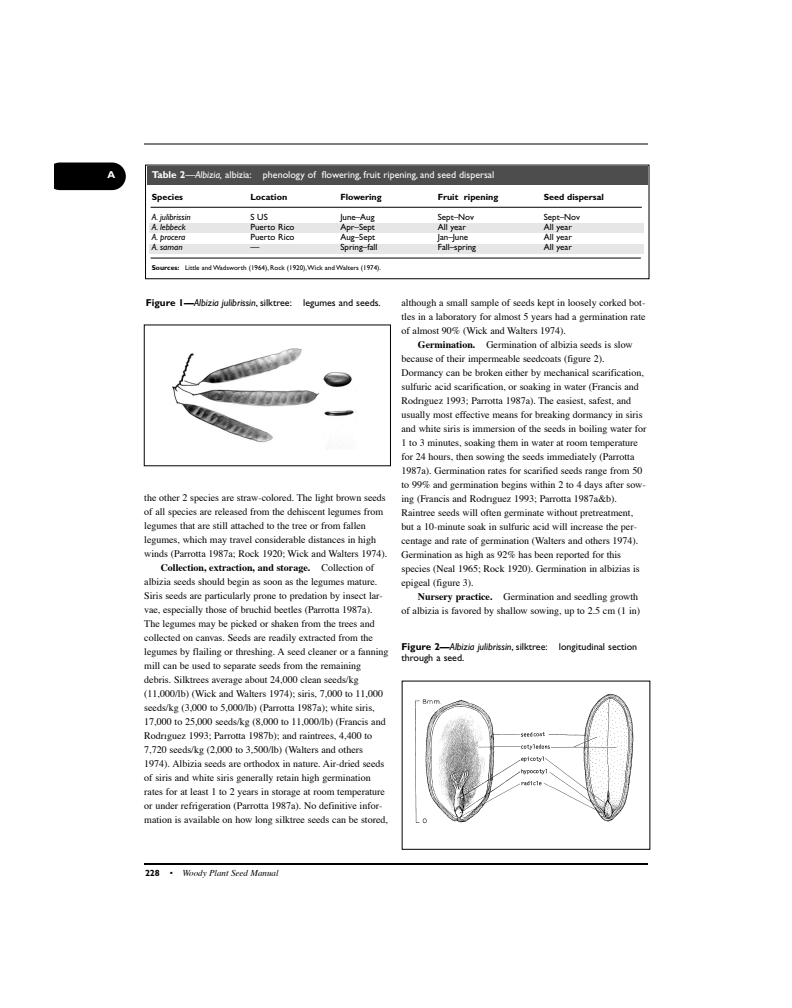
<style>
.page{position:relative;width:792px;height:1008px;background:#fff}
.page>*{position:absolute;margin:0;border:0;box-sizing:border-box;transform-origin:0 0}
.t1{font:10px/14px "Times";color:#000;text-align:justify}
.t2{font:10px/11px "Gill Sans";color:#000}
.t3{font:10px "Gill Sans";color:#fff}
.t4{font:700 10px "Times";color:#000}
.t5{font:700 10px "Gill Sans";color:#fff}
.t6{font:9px "Gill Sans";color:#000}
.t7{font:700 9px "Gill Sans";color:#000}
.t8{font:italic 9px "Gill Sans";color:#000}
.t9{font:italic 9px "Times";color:#000}
.t10{font:7px "Gill Sans";color:#000}
.s1{font-weight:700}
.s2{font-style:italic}
.s3{font-weight:400}
.s4{font-family:"Gill Sans";font-weight:700;font-style:normal}
.s5{font-family:"Gill Sans";font-style:normal}
</style>
<div class="page">
<hr style="left:144px;top:144px;width:504px;height:1px;background:#000">
<hr style="left:144px;top:864px;width:504px;height:1px;background:#000">
<div style="left:54px;top:163px;width:72px;height:27px;background:#000"></div>
<div style="left:149px;top:244px;width:495px;height:10px;background:#e6e6e6"></div>
<div style="left:149px;top:224px;width:495px;height:9px;background:#e6e6e6"></div>
<div style="left:147px;top:166px;width:501px;height:19px;background:#4d4d4d"></div>
<hr style="left:151px;top:258px;width:490px;height:1px;background:#000">
<hr style="left:151px;top:207px;width:491px;height:1px;background:#000">
<img style="left:415px;top:693px;width:219px;height:131px">
<div style="left:402px;top:681px;width:248px;height:169px;border:1px solid #000"></div>
<img style="left:172px;top:348px;width:185px;height:99px">
<p class="t5" style="left:107px;top:171px;width:9px">A</p>
<p class="t3" style="left:152px;top:171px;width:344px"><span class="s1">Table 2</span>—<span class="s2">Albizia,</span> albizia: phenology of flowering, fruit ripening, and seed dispersal</p>
<p class="t7" style="left:152px;top:194px;width:33px">Species</p>
<p class="t7" style="left:250px;top:194px;width:38px">Location</p>
<p class="t7" style="left:340px;top:194px;width:43px">Flowering</p>
<p class="t7" style="left:438px;top:194px;width:62px">Fruit ripening</p>
<p class="t7" style="left:544px;top:194px;width:62px">Seed dispersal</p>
<p class="t8" style="left:152px;top:214px;width:40px">A. julibrissin</p>
<p class="t6" style="left:250px;top:214px;width:19px">S US</p>
<p class="t6" style="left:340px;top:214px;width:36px">June–Aug</p>
<p class="t6" style="left:438px;top:214px;width:38px">Sept–Nov</p>
<p class="t6" style="left:544px;top:214px;width:38px">Sept–Nov</p>
<p class="t8" style="left:152px;top:224px;width:36px">A. lebbeck</p>
<p class="t6" style="left:250px;top:224px;width:46px">Puerto Rico</p>
<p class="t6" style="left:340px;top:224px;width:36px">Apr–Sept</p>
<p class="t6" style="left:438px;top:224px;width:30px">All year</p>
<p class="t6" style="left:544px;top:224px;width:30px">All year</p>
<p class="t8" style="left:152px;top:234px;width:35px">A. procera</p>
<p class="t6" style="left:250px;top:234px;width:46px">Puerto Rico</p>
<p class="t6" style="left:340px;top:234px;width:36px">Aug–Sept</p>
<p class="t6" style="left:438px;top:234px;width:32px">Jan–June</p>
<p class="t6" style="left:544px;top:234px;width:30px">All year</p>
<p class="t8" style="left:152px;top:244px;width:32px">A. saman</p>
<p class="t6" style="left:250px;top:244px;width:10px">—</p>
<p class="t6" style="left:340px;top:244px;width:39px">Spring–fall</p>
<p class="t6" style="left:438px;top:244px;width:40px">Fall–spring</p>
<p class="t6" style="left:544px;top:244px;width:30px">All year</p>
<p class="t10" style="left:152px;top:265px;width:231px"><span class="s1">Sources:</span> Little and Wadsworth (1964), Rock (1920),Wick and Walters (1974).</p>
<p class="t2" style="left:146px;top:298px;width:237px"><span class="s1">Figure 1—</span><span class="s2">Albizia julibrissin</span>, silktree: legumes and seeds.</p>
<p class="t1" style="left:402px;top:296px;width:246px">although a small sample of seeds kept in loosely corked bot&shy;tles in a laboratory for almost 5 years had a germination rate of almost 90% (Wick and Walters 1974).</p>
<p class="t1" style="left:402px;top:338px;width:247px;text-align:left;text-indent:16px"><span class="s1">Germination.</span> Germination of albizia seeds is slow because of their impermeable seedcoats (figure 2).<br>Dormancy can be broken either by mechanical scarification, sulfuric acid scarification, or soaking in water (Francis and Rodríguez 1993; Parrotta 1987a). The easiest, safest, and usually most effective means for breaking dormancy in siris and white siris is immersion of the seeds in boiling water for 1 to 3 minutes, soaking them in water at room temperature for 24 hours, then sowing the seeds immediately (Parrotta 1987a). Germination rates for scarified seeds range from 50 to 99% and germination begins within 2 to 4 days after sow&shy;ing (Francis and Rodríguez 1993; Parrotta 1987a&amp;b).<br>Raintree seeds will often germinate without pretreatment, but a 10-minute soak in sulfuric acid will increase the per&shy;centage and rate of germination (Walters and others 1974).<br>Germination as high as 92% has been reported for this species (Neal 1965; Rock 1920). Germination in albizias is epigeal (figure 3).</p>
<p class="t1" style="left:402px;top:590px;width:240px;text-align:right"><span class="s1">Nursery practice.</span> Germination and seedling growth<br>of albizia is favored by shallow sowing, up to 2.5 cm (1 in)</p>
<p class="t1" style="left:144px;top:492px;width:243px">the other 2 species are straw-colored. The light brown seeds</p>
<p class="t1" style="left:144px;top:506px;width:240px">of all species are released from the dehiscent legumes from</p>
<p class="t1" style="left:144px;top:520px;width:223px">legumes that are still attached to the tree or from fallen</p>
<p class="t1" style="left:144px;top:534px;width:233px">legumes, which may travel considerable distances in high</p>
<p class="t1" style="left:144px;top:548px;width:245px">winds (Parrotta 1987a; Rock 1920; Wick and Walters 1974).</p>
<p class="t4" style="left:161px;top:564px;width:215px">Collection, extraction, and storage. <span class="s3">Collection of</span></p>
<p class="t1" style="left:144px;top:576px;width:235px">albizia seeds should begin as soon as the legumes mature.</p>
<p class="t1" style="left:144px;top:590px;width:240px">Siris seeds are particularly prone to predation by insect lar-</p>
<p class="t1" style="left:144px;top:604px;width:230px">vae, especially those of bruchid beetles (Parrotta 1987a).</p>
<p class="t1" style="left:144px;top:618px;width:232px">The legumes may be picked or shaken from the trees and</p>
<p class="t1" style="left:144px;top:632px;width:230px">collected on canvas. Seeds are readily extracted from the</p>
<p class="t1" style="left:144px;top:646px;width:246px">legumes by flailing or threshing. A seed cleaner or a fanning</p>
<p class="t1" style="left:144px;top:660px;width:218px">mill can be used to separate seeds from the remaining</p>
<p class="t1" style="left:144px;top:674px;width:216px">debris. Silktrees average about 24,000 clean seeds/kg</p>
<p class="t1" style="left:144px;top:688px;width:240px">(11,000/lb) (Wick and Walters 1974); siris, 7,000 to 11,000</p>
<p class="t1" style="left:144px;top:702px;width:232px">seeds/kg (3,000 to 5,000/lb) (Parrotta 1987a); white siris,</p>
<p class="t1" style="left:144px;top:716px;width:243px">17,000 to 25,000 seeds/kg (8,000 to 11,000/lb) (Francis and</p>
<p class="t1" style="left:144px;top:730px;width:229px">Rodríguez 1993; Parrotta 1987b); and raintrees, 4,400 to</p>
<p class="t1" style="left:144px;top:744px;width:220px">7,720 seeds/kg (2,000 to 3,500/lb) (Walters and others</p>
<p class="t1" style="left:144px;top:758px;width:242px">1974). Albizia seeds are orthodox in nature. Air-dried seeds</p>
<p class="t1" style="left:144px;top:772px;width:228px">of siris and white siris generally retain high germination</p>
<p class="t1" style="left:144px;top:786px;width:242px">rates for at least 1 to 2 years in storage at room temperature</p>
<p class="t1" style="left:144px;top:800px;width:240px">or under refrigeration (Parrotta 1987a). No definitive infor-</p>
<p class="t1" style="left:144px;top:814px;width:245px">mation is available on how long silktree seeds can be stored,</p>
<p class="t2" style="left:402px;top:642px;width:237px"><span class="s1">Figure 2—</span><span class="s2">Albizia julibrissin</span>, silktree: longitudinal section through a seed.</p>
<p class="t9" style="left:145px;top:869px;width:135px"><span class="s4">228</span> <span class="s5">•</span> Woody Plant Seed Manual</p>
</div>
